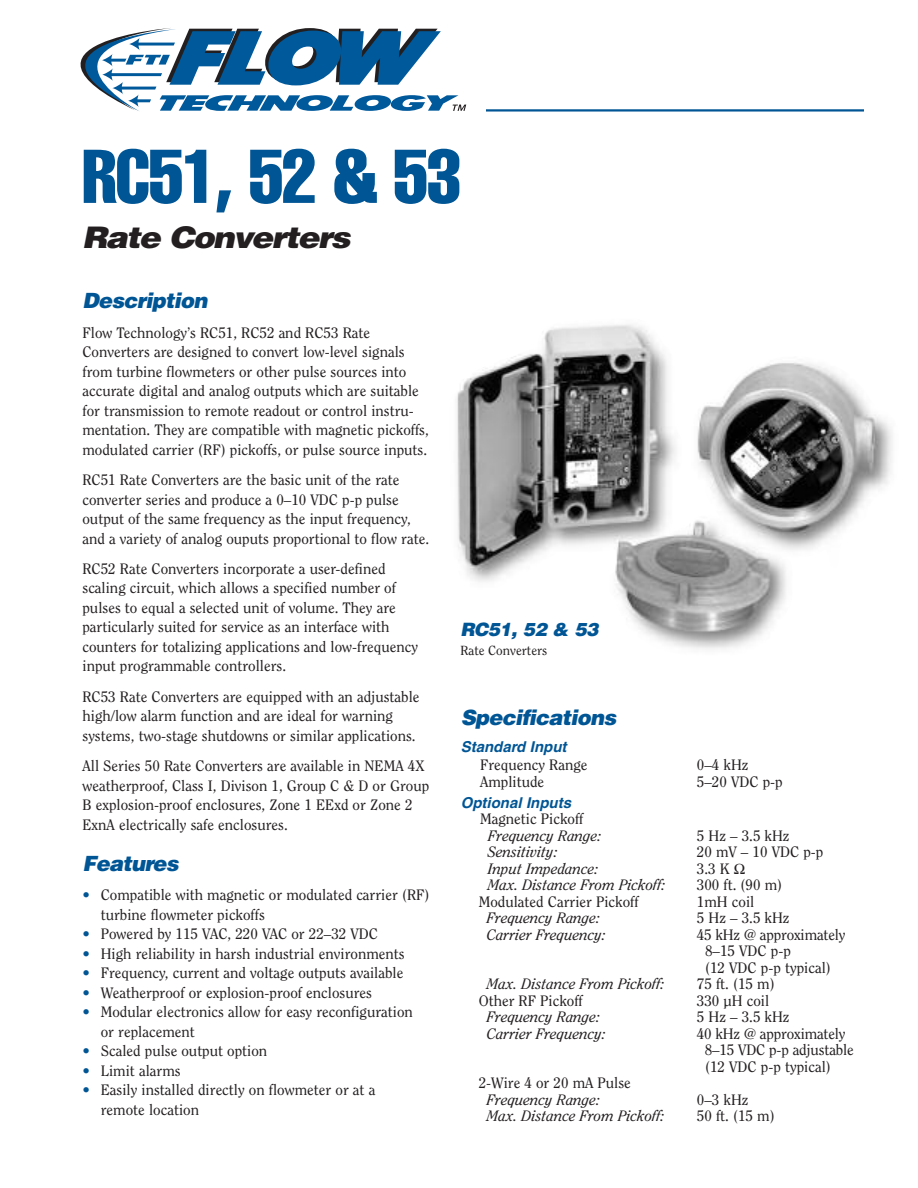
<style>
.page{position:relative;width:918px;height:1188px;background:#fff}
.page>*{position:absolute;margin:0;border:0;box-sizing:border-box;transform-origin:0 0}
.t1{font:extra-condensed 74.7px "Helvetica";letter-spacing:-.02em;color:#005595}
.t2{font:italic 900 29.7px "Helvetica";letter-spacing:-.055em;color:#231f20;scale:1.1 1}
.t3{font:italic 900 21px "Helvetica";letter-spacing:-.035em;color:#005595}
.t4{font:italic 900 18.45px "Helvetica";letter-spacing:-.035em;color:#005595}
.t5{font:15px/19.5px "Clearface";color:#231f20}
.t6{font:italic 15px "Clearface";color:#231f20}
.t7{font:italic 700 15px "Helvetica";color:#005595}
.t8{font:13.2px "Clearface";color:#231f20}
.s1{color:#005595}
</style>
<div class="page">
<svg style="left:80px;top:28px;width:386px;height:83px"></svg>
<hr style="left:486px;top:109px;width:378px;height:3px;background:#005595">
<img style="left:457px;top:324px;width:436px;height:266px">
<h1 class="t1" style="left:82px;top:150px;width:380px">RC51, 52 &amp; 53</h1>
<h2 class="t2" style="left:82px;top:220px;width:245px">Rate Converters</h2>
<h3 class="t3" style="left:82px;top:289px;width:126px">Description</h3>
<p class="t5" style="left:82px;top:324px;width:348px">Flow Technology’s RC51, RC52 and RC53 Rate Converters are designed to convert low-level signals from turbine flowmeters or other pulse sources into accurate digital and analog outputs which are suitable for transmission to remote readout or control instru&shy;mentation. They are compatible with magnetic pickoffs, modulated carrier (RF) pickoffs, or pulse source inputs.</p>
<p class="t5" style="left:82px;top:471px;width:348px">RC51 Rate Converters are the basic unit of the rate converter series and produce a 0–10 VDC p-p pulse output of the same frequency as the input frequency, and a variety of analog ouputs proportional to flow rate.</p>
<p class="t5" style="left:82px;top:560px;width:337px">RC52 Rate Converters incorporate a user-defined scaling circuit, which allows a specified number of pulses to equal a selected unit of volume. They are particularly suited for service as an interface with counters for totalizing applications and low-frequency input programmable controllers.</p>
<p class="t5" style="left:82px;top:688px;width:339px">RC53 Rate Converters are equipped with an adjustable high/low alarm function and are ideal for warning systems, two-stage shutdowns or similar applications.</p>
<p class="t5" style="left:82px;top:757px;width:348px">All Series 50 Rate Converters are available in NEMA 4X weatherproof, Class I, Divison 1, Group C &amp; D or Group B explosion-proof enclosures, Zone 1 EExd or Zone 2<br>ExnA electrically safe enclosures.</p>
<h3 class="t3" style="left:82px;top:851px;width:98px">Features</h3>
<p class="t5" style="left:101px;top:886px;width:330px;text-indent:-18px"><span class="s1">•</span> Compatible with magnetic or modulated carrier (RF) turbine flowmeter pickoffs</p>
<p class="t5" style="left:82px;top:925px;width:297px"><span class="s1">•</span> Powered by 115 VAC, 220 VAC or 22–32 VDC</p>
<p class="t5" style="left:82px;top:945px;width:324px"><span class="s1">•</span> High reliability in harsh industrial environments</p>
<p class="t5" style="left:82px;top:964px;width:322px"><span class="s1">•</span> Frequency, current and voltage outputs available</p>
<p class="t5" style="left:82px;top:984px;width:291px"><span class="s1">•</span> Weatherproof or explosion-proof enclosures</p>
<p class="t5" style="left:101px;top:1003px;width:314px;text-indent:-18px"><span class="s1">•</span> Modular electronics allow for easy reconfiguration or replacement</p>
<p class="t5" style="left:83px;top:1042px;width:186px"><span class="s1">•</span> Scaled pulse output option</p>
<p class="t5" style="left:83px;top:1062px;width:100px"><span class="s1">•</span> Limit alarms</p>
<p class="t5" style="left:101px;top:1081px;width:276px;text-indent:-18px"><span class="s1">•</span> Easily installed directly on flowmeter or at a remote location</p>
<p class="t4" style="left:461px;top:619px;width:139px">RC51, 52 &amp; 53</p>
<p class="t8" style="left:461px;top:645px;width:88px">Rate Converters</p>
<h3 class="t3" style="left:461px;top:705px;width:157px">Specifications</h3>
<p class="t7" style="left:461px;top:740px;width:107px">Standard Input</p>
<p class="t5" style="left:480px;top:756px;width:109px">Frequency Range</p>
<p class="t5" style="left:697px;top:756px;width:53px">0–4 kHz</p>
<p class="t5" style="left:480px;top:773px;width:66px">Amplitude</p>
<p class="t5" style="left:697px;top:773px;width:87px">5–20 VDC p-p</p>
<p class="t7" style="left:461px;top:796px;width:112px">Optional Inputs</p>
<p class="t5" style="left:480px;top:810px;width:105px">Magnetic Pickoff</p>
<p class="t6" style="left:488px;top:829px;width:114px">Frequency Range:</p>
<p class="t5" style="left:697px;top:826px;width:94px">5 Hz – 3.5 kHz</p>
<p class="t6" style="left:488px;top:846px;width:71px">Sensitivity:</p>
<p class="t5" style="left:697px;top:843px;width:128px">20 mV – 10 VDC p-p</p>
<p class="t6" style="left:488px;top:862px;width:112px">Input Impedance:</p>
<p class="t5" style="left:697px;top:859px;width:34px">3.3 K</p>
<p class="t6" style="left:488px;top:879px;width:179px">Max. Distance From Pickoff:</p>
<p class="t5" style="left:697px;top:876px;width:87px">300 ft. (90 m)</p>
<p class="t5" style="left:479px;top:892px;width:161px">Modulated Carrier Pickoff</p>
<p class="t5" style="left:697px;top:892px;width:59px">1mH coil</p>
<p class="t6" style="left:487px;top:912px;width:114px">Frequency Range:</p>
<p class="t5" style="left:697px;top:909px;width:94px">5 Hz – 3.5 kHz</p>
<p class="t6" style="left:487px;top:928px;width:120px">Carrier Frequency:</p>
<p class="t5" style="left:705px;top:927px;width:142px;line-height:16.5px;text-indent:-8px">45 kHz @ approximately<br>8–15 VDC p-p<br>(12 VDC p-p typical)</p>
<p class="t6" style="left:487px;top:978px;width:179px">Max. Distance From Pickoff:</p>
<p class="t5" style="left:697px;top:975px;width:79px">75 ft. (15 m)</p>
<p class="t5" style="left:479px;top:991px;width:106px">Other RF Pickoff</p>
<p class="t5" style="left:697px;top:991px;width:74px">330 µH coil</p>
<p class="t6" style="left:487px;top:1011px;width:114px">Frequency Range:</p>
<p class="t5" style="left:697px;top:1008px;width:94px">5 Hz – 3.5 kHz</p>
<p class="t6" style="left:487px;top:1027px;width:120px">Carrier Frequency:</p>
<p class="t5" style="left:705px;top:1026px;width:151px;line-height:16.5px;text-indent:-8px">40 kHz @ approximately<br>8–15 VDC p-p adjustable (12 VDC p-p typical)</p>
<p class="t5" style="left:479px;top:1074px;width:154px">2-Wire 4 or 20 mA Pulse</p>
<p class="t6" style="left:487px;top:1093px;width:114px">Frequency Range:</p>
<p class="t5" style="left:697px;top:1090px;width:53px">0–3 kHz</p>
<p class="t6" style="left:487px;top:1110px;width:179px">Max. Distance From Pickoff:</p>
<p class="t5" style="left:697px;top:1107px;width:79px">50 ft. (15 m)</p>
</div>
